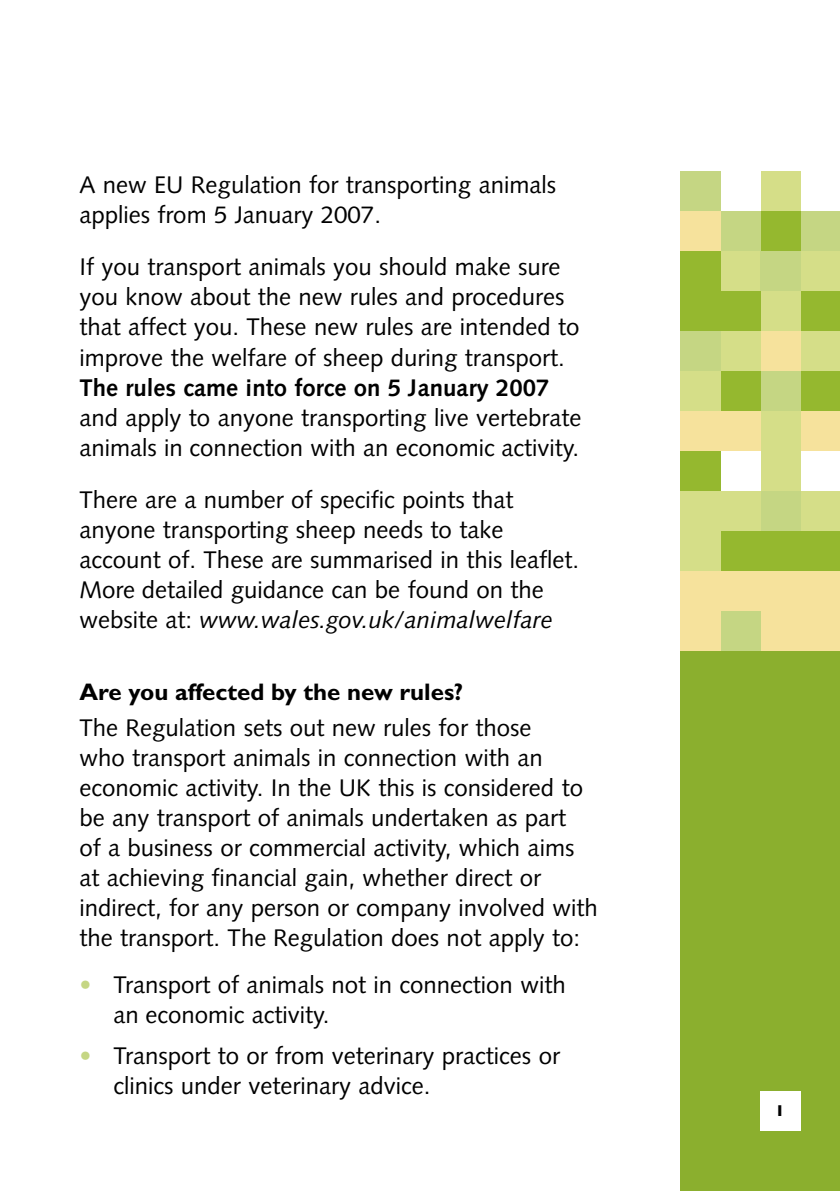
<style>
.page{position:relative;width:840px;height:1191px;background:#fff}
.page>*{position:absolute;margin:0;border:0;box-sizing:border-box;transform-origin:0 0}
.Body_text{font:24px/30px "Syntax LT Std";color:#000}
.Bullets{font:24px/30px "Syntax LT Std";color:#000}
.Sub_head{font:700 24px "Gill Sans Std";color:#000}
.t1{font:24px "Syntax LT Std";color:#c5d683}
.s1{font-weight:700}
.s2{font-style:italic}
</style>
<div class="page">
<div style="left:799px;top:251px;width:40px;height:40px;background:#d5de88"></div>
<div style="left:799px;top:291px;width:40px;height:40px;background:#95b82f"></div>
<div style="left:799px;top:331px;width:40px;height:40px;background:#d5de88"></div>
<div style="left:799px;top:371px;width:40px;height:40px;background:#95b82f"></div>
<div style="left:799px;top:411px;width:40px;height:40px;background:#f6e29c"></div>
<div style="left:799px;top:491px;width:40px;height:40px;background:#d5de88"></div>
<div style="left:799px;top:531px;width:40px;height:40px;background:#95b82f"></div>
<div style="left:799px;top:211px;width:40px;height:40px;background:#c5d683"></div>
<div style="left:799px;top:571px;width:40px;height:40px;background:#f6e29c"></div>
<div style="left:799px;top:611px;width:40px;height:40px;background:#f6e29c"></div>
<div style="left:759px;top:291px;width:40px;height:40px;background:#d5de88"></div>
<div style="left:759px;top:331px;width:40px;height:40px;background:#f6e29c"></div>
<div style="left:759px;top:371px;width:40px;height:40px;background:#c5d683"></div>
<div style="left:719px;top:251px;width:40px;height:40px;background:#d5de88"></div>
<div style="left:719px;top:291px;width:40px;height:40px;background:#95b82f"></div>
<div style="left:719px;top:331px;width:40px;height:40px;background:#d5de88"></div>
<div style="left:719px;top:371px;width:40px;height:40px;background:#95b82f"></div>
<div style="left:759px;top:411px;width:40px;height:40px;background:#d5de88"></div>
<div style="left:759px;top:451px;width:40px;height:40px;background:#d5de88"></div>
<div style="left:759px;top:491px;width:40px;height:40px;background:#c5d683"></div>
<div style="left:759px;top:531px;width:40px;height:40px;background:#95b82f"></div>
<div style="left:719px;top:411px;width:40px;height:40px;background:#f6e29c"></div>
<div style="left:719px;top:491px;width:40px;height:40px;background:#d5de88"></div>
<div style="left:719px;top:531px;width:40px;height:40px;background:#95b82f"></div>
<div style="left:759px;top:211px;width:40px;height:40px;background:#95b82f"></div>
<div style="left:759px;top:251px;width:40px;height:40px;background:#c5d683"></div>
<div style="left:719px;top:211px;width:40px;height:40px;background:#c5d683"></div>
<div style="left:759px;top:171px;width:40px;height:40px;background:#d5de88"></div>
<div style="left:759px;top:571px;width:40px;height:40px;background:#f6e29c"></div>
<div style="left:719px;top:571px;width:40px;height:40px;background:#f6e29c"></div>
<div style="left:759px;top:611px;width:40px;height:40px;background:#f6e29c"></div>
<div style="left:719px;top:611px;width:40px;height:40px;background:#c5d683"></div>
<div style="left:679px;top:291px;width:40px;height:40px;background:#95b82f"></div>
<div style="left:679px;top:331px;width:40px;height:40px;background:#c5d683"></div>
<div style="left:679px;top:371px;width:40px;height:40px;background:#d5de88"></div>
<div style="left:679px;top:411px;width:40px;height:40px;background:#f6e29c"></div>
<div style="left:679px;top:451px;width:40px;height:40px;background:#95b82f"></div>
<div style="left:679px;top:491px;width:40px;height:40px;background:#d5de88"></div>
<div style="left:679px;top:531px;width:40px;height:40px;background:#d5de88"></div>
<div style="left:679px;top:251px;width:40px;height:40px;background:#95b82f"></div>
<div style="left:679px;top:211px;width:40px;height:40px;background:#f6e29c"></div>
<div style="left:679px;top:171px;width:40px;height:40px;background:#c5d683"></div>
<div style="left:679px;top:571px;width:40px;height:40px;background:#f6e29c"></div>
<div style="left:679px;top:611px;width:40px;height:40px;background:#f6e29c"></div>
<div style="left:679px;top:650px;width:160px;height:541px;background:#8baf2e"></div>
<div style="left:759px;top:1090px;width:40px;height:40px;background:#fff"></div>
<p class="Body_text" style="left:79px;top:169px;width:478px">A new EU Regulation for transporting animals applies from 5 January 2007.</p>
<p class="Body_text" style="left:79px;top:252px;width:503px">If you transport animals you should make sure you know about the new rules and procedures that affect you. These new rules are intended to improve the welfare of sheep during transport.<br><span class="s1">The rules came into force on 5 January 2007 </span>and apply to anyone transporting live vertebrate animals in connection with an economic activity.</p>
<p class="Body_text" style="left:79px;top:485px;width:501px">There are a number of specific points that anyone transporting sheep needs to take account of. These are summarised in this leaflet.<br>More detailed guidance can be found on the website at: <span class="s2">www.wales.gov.uk/animalwelfare</span></p>
<p class="Sub_head" style="left:79px;top:677px;width:385px">Are you affected by the new rules?</p>
<p class="Body_text" style="left:79px;top:712px;width:519px">The Regulation sets out new rules for those<br>who transport animals in connection with an economic activity. In the UK this is considered to be any transport of animals undertaken as part<br>of a business or commercial activity, which aims at achieving financial gain, whether direct or indirect, for any person or company involved with the transport. The Regulation does not apply to:</p>
<p class="Bullets" style="left:113px;top:969px;width:453px">Transport of animals not in connection with an economic activity.</p>
<p class="Bullets" style="left:113px;top:1041px;width:448px">Transport to or from veterinary practices or clinics under veterinary advice.</p>
<p class="t1" style="left:79px;top:970px;width:13px">•</p>
<p class="t1" style="left:79px;top:1041px;width:13px">•</p>
</div>
